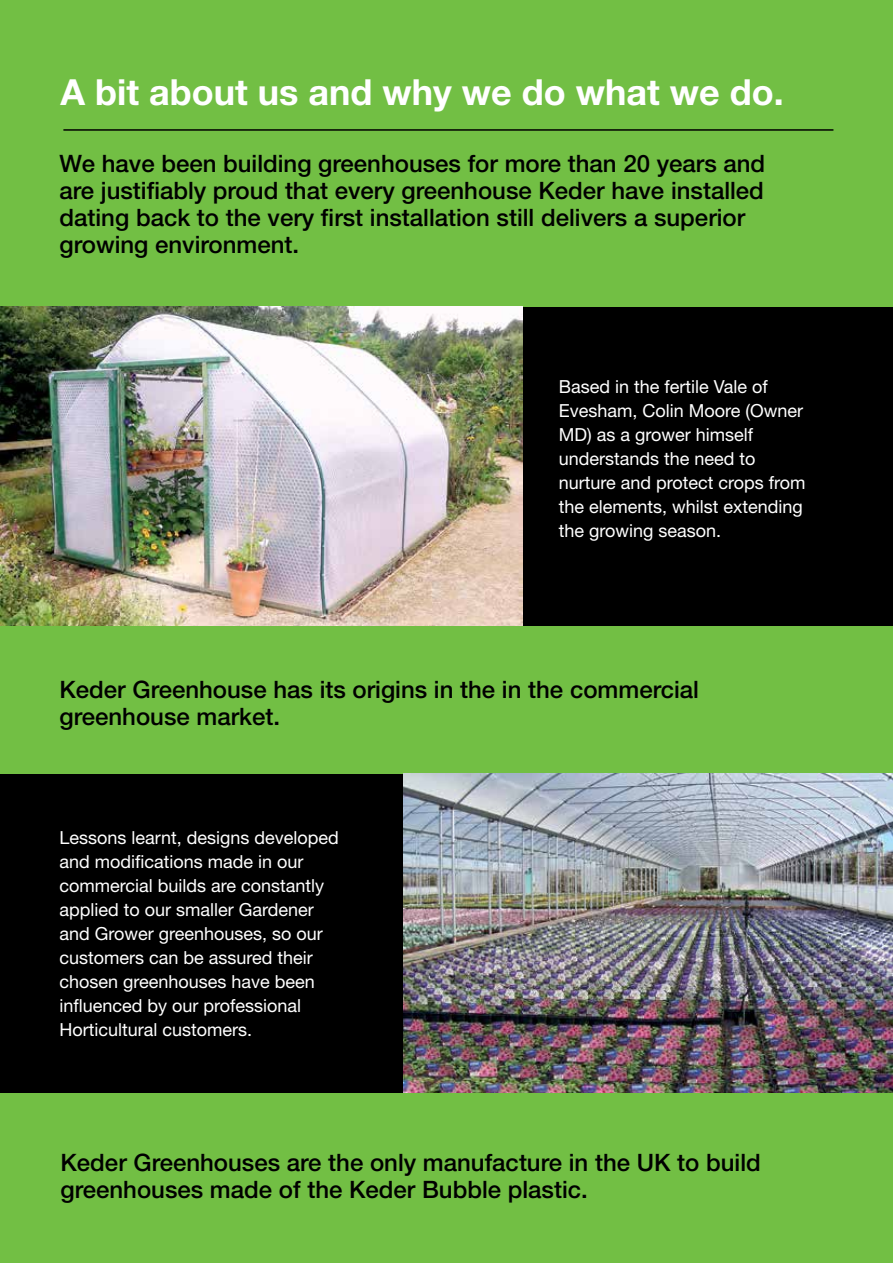
<style>
.page{position:relative;width:893px;height:1263px;background:#72bf44}
.page>*{position:absolute;margin:0;border:0;box-sizing:border-box;transform-origin:0 0}
.t1{font:700 36px "Helvetica Neue LT";color:#fff}
.t2{font:500 24px/27px "Helvetica Neue LT";color:#000}
.t3{font:18px/24px "Helvetica Neue LT";color:#fff}
</style>
<div class="page">
<div style="left:0;top:774px;width:893px;height:319px;background:#000"></div>
<img style="left:404px;top:774px;width:489px;height:319px">
<hr style="left:63px;top:129px;width:770px;height:2px;background:#000">
<div style="left:0;top:307px;width:893px;height:319px;background:#000"></div>
<img style="left:0;top:307px;width:523px;height:319px">
<h1 class="t1" style="left:61px;top:70px;width:725px">A bit about us and why we do what we do.</h1>
<h2 class="t2" style="left:60px;top:149px;width:707px">We have been building greenhouses for more than 20 years and are justifiably proud that every greenhouse Keder have installed dating back to the very first installation still delivers a superior growing environment.</h2>
<p class="t3" style="left:559px;top:374px;width:248px">Based in the fertile Vale of<br>Evesham, Colin Moore (Owner<br>MD) as a grower himself understands the need to nurture and protect crops from the elements, whilst extending the growing season.</p>
<h2 class="t2" style="left:60px;top:676px;width:641px">Keder Greenhouse has its origins in the in the commercial greenhouse market.</h2>
<p class="t3" style="left:60px;top:826px;width:281px">Lessons learnt, designs developed and modifications made in our commercial builds are constantly applied to our smaller Gardener and Grower greenhouses, so our customers can be assured their chosen greenhouses have been influenced by our professional<br>Horticultural customers.</p>
<h2 class="t2" style="left:61px;top:1149px;width:702px">Keder Greenhouses are the only manufacture in the UK to build greenhouses made of the Keder Bubble plastic.</h2>
</div>
